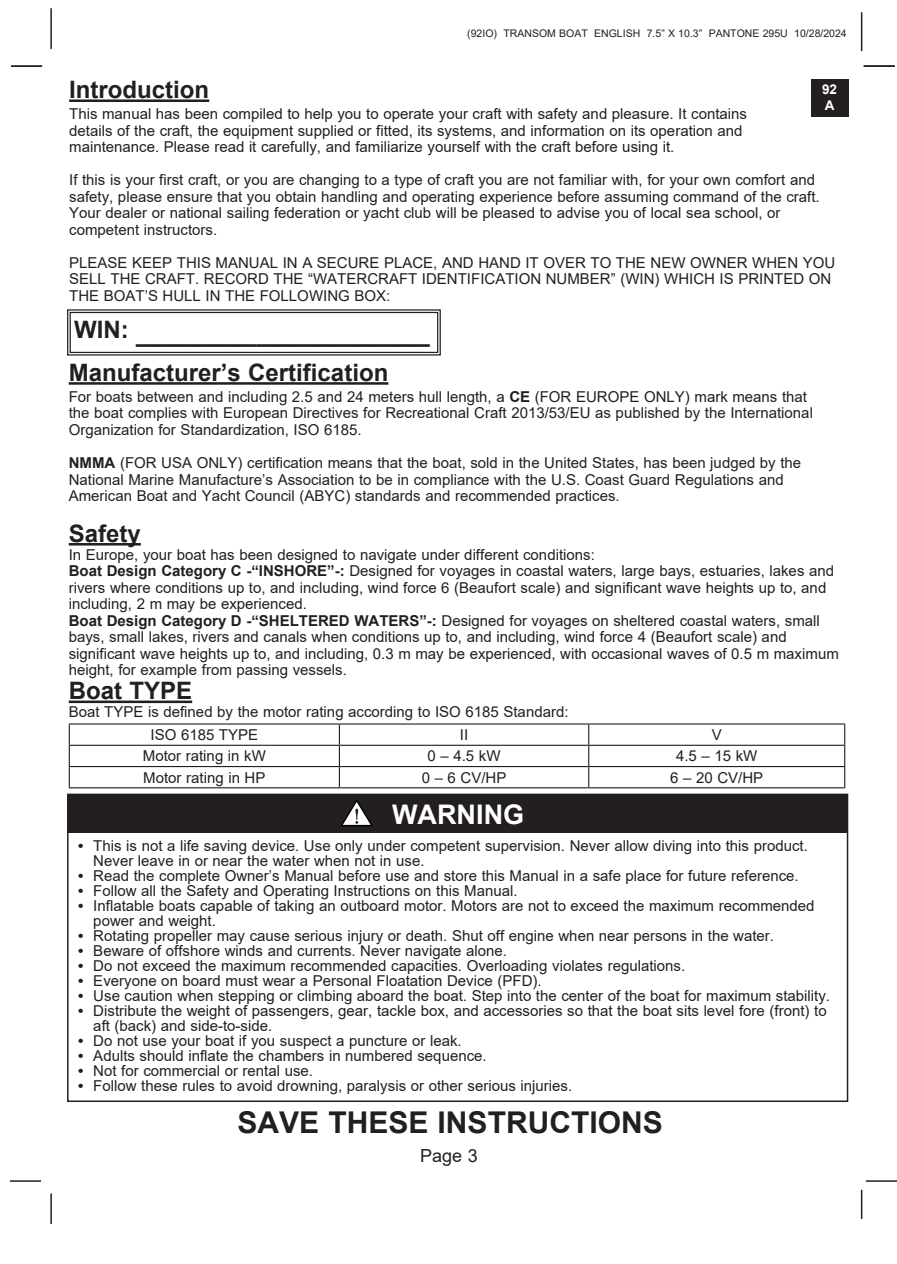
<style>
.page{position:relative;width:897px;height:1264px;background:#fff}
.page>*{position:absolute;margin:0;border:0;box-sizing:border-box;transform-origin:0 0}
.t1{font:700 30px "Arial";color:#231f20}
.t2{font:700 27px "Arial";color:#fff}
.body{font:700 24px "Arial";color:#231f20}
.t3{font:18px "Arial";color:#231f20}
.body-2{font:15px/16.5px "Arial";color:#231f20}
.t4{font:700 13.5px/16.2px "Arial";color:#fff}
.t5{font:10.5px "Arial";color:#231f20}
.s1{font-weight:700}
</style>
<div class="page">
<div style="left:810px;top:79px;width:38px;height:38px;background:#231f20"></div>
<hr style="left:50px;top:8px;width:2px;height:41px;background:#231f20">
<hr style="left:860px;top:12px;width:2px;height:39px;background:#231f20">
<hr style="left:865px;top:1180px;width:31px;height:1px;background:#231f20">
<hr style="left:860px;top:1189px;width:2px;height:30px;background:#231f20">
<hr style="left:50px;top:1193px;width:2px;height:31px;background:#231f20">
<hr style="left:10px;top:1180px;width:31px;height:1px;background:#231f20">
<hr style="left:863px;top:65px;width:31px;height:2px;background:#231f20">
<hr style="left:11px;top:65px;width:31px;height:2px;background:#231f20">
<div style="left:68px;top:795px;width:778px;height:37px;background:#231f20"></div>
<div style="left:67px;top:793px;width:781px;height:309px;border:2px solid #231f20"></div>
<svg style="left:341px;top:800px;width:31px;height:26px"></svg>
<hr style="left:69px;top:99px;width:140px;height:3px;background:#231f20">
<hr style="left:69px;top:382px;width:319px;height:3px;background:#231f20">
<hr style="left:69px;top:543px;width:72px;height:2px;background:#231f20">
<hr style="left:69px;top:700px;width:123px;height:3px;background:#231f20">
<hr style="left:69px;top:723px;width:270px;height:1px;background:#231f20">
<hr style="left:339px;top:723px;width:249px;height:1px;background:#231f20">
<hr style="left:588px;top:723px;width:257px;height:1px;background:#231f20">
<hr style="left:69px;top:744px;width:270px;height:2px;background:#231f20">
<hr style="left:339px;top:744px;width:249px;height:2px;background:#231f20">
<hr style="left:588px;top:744px;width:257px;height:2px;background:#231f20">
<hr style="left:69px;top:766px;width:270px;height:1px;background:#231f20">
<svg style="left:69px;top:724px;width:1px;height:63px"></svg>
<hr style="left:339px;top:766px;width:249px;height:1px;background:#231f20">
<svg style="left:339px;top:724px;width:1px;height:63px"></svg>
<hr style="left:588px;top:766px;width:257px;height:1px;background:#231f20">
<svg style="left:588px;top:724px;width:1px;height:63px"></svg>
<svg style="left:844px;top:724px;width:1px;height:63px"></svg>
<hr style="left:69px;top:787px;width:270px;height:1px;background:#231f20">
<hr style="left:339px;top:787px;width:249px;height:1px;background:#231f20">
<hr style="left:588px;top:787px;width:257px;height:1px;background:#231f20">
<svg style="left:67px;top:309px;width:374px;height:47px"></svg>
<div style="left:70px;top:312px;width:368px;height:41px;border:1px solid #231f20"></div>
<p class="t5" style="left:467px;top:26px;width:381px">(92IO) TRANSOM BOAT ENGLISH 7.5” X 10.3” PANTONE 295U 10/28/2024</p>
<p class="body" style="left:69px;top:73px;width:141px">Introduction</p>
<p class="body-2" style="left:69px;top:106px;width:679px">This manual has been compiled to help you to operate your craft with safety and pleasure. It contains</p>
<p class="body-2" style="left:69px;top:122px;width:674px">details of the craft, the equipment supplied or fitted, its systems, and information on its operation and</p>
<p class="body-2" style="left:69px;top:139px;width:606px">maintenance. Please read it carefully, and familiarize yourself with the craft before using it.</p>
<p class="body-2" style="left:69px;top:172px;width:752px">If this is your first craft, or you are changing to a type of craft you are not familiar with, for your own comfort and safety, please ensure that you obtain handling and operating experience before assuming command of the craft.<br>Your dealer or national sailing federation or yacht club will be pleased to advise you of local sea school, or</p>
<p class="body-2" style="left:69px;top:221px;width:149px">competent instructors.</p>
<p class="body-2" style="left:69px;top:254px;width:767px">PLEASE KEEP THIS MANUAL IN A SECURE PLACE, AND HAND IT OVER TO THE NEW OWNER WHEN YOU<br>SELL THE CRAFT. RECORD THE “WATERCRAFT IDENTIFICATION NUMBER” (WIN) WHICH IS PRINTED ON<br>THE BOAT’S HULL IN THE FOLLOWING BOX:</p>
<p class="t4" style="left:821px;top:81px;width:17px">92<br>A</p>
<p class="body" style="left:74px;top:317px;width:357px">WIN: ______________________</p>
<p class="body" style="left:69px;top:355px;width:321px">Manufacturer’s Certification</p>
<p class="body-2" style="left:69px;top:388px;width:745px">For boats between and including 2.5 and 24 meters hull length, a <span class="s1">CE</span> (FOR EUROPE ONLY) mark means that the boat complies with European Directives for Recreational Craft 2013/53/EU as published by the International<br>Organization for Standardization, ISO 6185.</p>
<p class="body-2" style="left:69px;top:454px;width:734px"><span class="s1">NMMA</span> (FOR USA ONLY) certification means that the boat, sold in the United States, has been judged by the<br>National Marine Manufacture’s Association to be in compliance with the U.S. Coast Guard Regulations and<br>American Boat and Yacht Council (ABYC) standards and recommended practices.</p>
<p class="body" style="left:69px;top:516px;width:74px">Safety</p>
<p class="body-2" style="left:69px;top:546px;width:527px">In Europe, your boat has been designed to navigate under different conditions:</p>
<p class="body-2" style="left:69px;top:562px;width:766px"><span class="s1">Boat Design Category C -“INSHORE”-:</span> Designed for voyages in coastal waters, large bays, estuaries, lakes and rivers where conditions up to, and including, wind force 6 (Beaufort scale) and significant wave heights up to, and including, 2 m may be experienced.</p>
<p class="body-2" style="left:69px;top:612px;width:752px"><span class="s1">Boat Design Category D -“SHELTERED WATERS”-:</span> Designed for voyages on sheltered coastal waters, small bays, small lakes, rivers and canals when conditions up to, and including, wind force 4 (Beaufort scale) and</p>
<p class="body-2" style="left:69px;top:645px;width:771px">significant wave heights up to, and including, 0.3 m may be experienced, with occasional waves of 0.5 m maximum height, for example from passing vessels.</p>
<p class="body" style="left:69px;top:674px;width:125px">Boat TYPE</p>
<p class="body-2" style="left:69px;top:703px;width:501px">Boat TYPE is defined by the motor rating according to ISO 6185 Standard:</p>
<p class="body-2" style="left:150px;top:726px;width:109px">ISO 6185 TYPE</p>
<p class="body-2" style="left:460px;top:726px;width:10px">II</p>
<p class="body-2" style="left:711px;top:726px;width:12px">V</p>
<p class="body-2" style="left:143px;top:747px;width:124px">Motor rating in kW</p>
<p class="body-2" style="left:427px;top:747px;width:74px">0 – 4.5 kW</p>
<p class="body-2" style="left:676px;top:747px;width:83px">4.5 – 15 kW</p>
<p class="body-2" style="left:143px;top:769px;width:124px">Motor rating in HP</p>
<p class="body-2" style="left:421px;top:769px;width:86px">0 – 6 CV/HP</p>
<p class="body-2" style="left:670px;top:769px;width:94px">6 – 20 CV/HP</p>
<p class="t2" style="left:392px;top:795px;width:133px">WARNING</p>
<p class="body-2" style="left:78px;top:838px;width:731px"><span class="s1">•</span> This is not a life saving device. Use only under competent supervision. Never allow diving into this product.</p>
<p class="body-2" style="left:93px;top:853px;width:333px">Never leave in or near the water when not in use.</p>
<p class="body-2" style="left:78px;top:868px;width:721px"><span class="s1">•</span> Read the complete Owner’s Manual before use and store this Manual in a safe place for future reference.</p>
<p class="body-2" style="left:78px;top:883px;width:440px"><span class="s1">•</span> Follow all the Safety and Operating Instructions on this Manual.</p>
<p class="body-2" style="left:78px;top:898px;width:737px"><span class="s1">•</span> Inflatable boats capable of taking an outboard motor. Motors are not to exceed the maximum recommended</p>
<p class="body-2" style="left:93px;top:913px;width:124px">power and weight.</p>
<p class="body-2" style="left:78px;top:928px;width:697px"><span class="s1">•</span> Rotating propeller may cause serious injury or death. Shut off engine when near persons in the water.</p>
<p class="body-2" style="left:78px;top:943px;width:430px"><span class="s1">•</span> Beware of offshore winds and currents. Never navigate alone.</p>
<p class="body-2" style="left:78px;top:958px;width:608px"><span class="s1">•</span> Do not exceed the maximum recommended capacities. Overloading violates regulations.</p>
<p class="body-2" style="left:78px;top:973px;width:465px"><span class="s1">•</span> Everyone on board must wear a Personal Floatation Device (PFD).</p>
<p class="body-2" style="left:78px;top:988px;width:753px"><span class="s1">•</span> Use caution when stepping or climbing aboard the boat. Step into the center of the boat for maximum stability.</p>
<p class="body-2" style="left:78px;top:1003px;width:749px"><span class="s1">•</span> Distribute the weight of passengers, gear, tackle box, and accessories so that the boat sits level fore (front) to</p>
<p class="body-2" style="left:93px;top:1018px;width:180px">aft (back) and side-to-side.</p>
<p class="body-2" style="left:78px;top:1033px;width:385px"><span class="s1">•</span> Do not use your boat if you suspect a puncture or leak.</p>
<p class="body-2" style="left:78px;top:1048px;width:410px"><span class="s1">•</span> Adults should inflate the chambers in numbered sequence.</p>
<p class="body-2" style="left:78px;top:1063px;width:236px"><span class="s1">•</span> Not for commercial or rental use.</p>
<p class="body-2" style="left:78px;top:1078px;width:495px"><span class="s1">•</span> Follow these rules to avoid drowning, paralysis or other serious injuries.</p>
<h1 class="t1" style="left:237px;top:1101px;width:427px">SAVE THESE INSTRUCTIONS</h1>
<p class="t3" style="left:420px;top:1143px;width:59px">Page 3</p>
</div>
